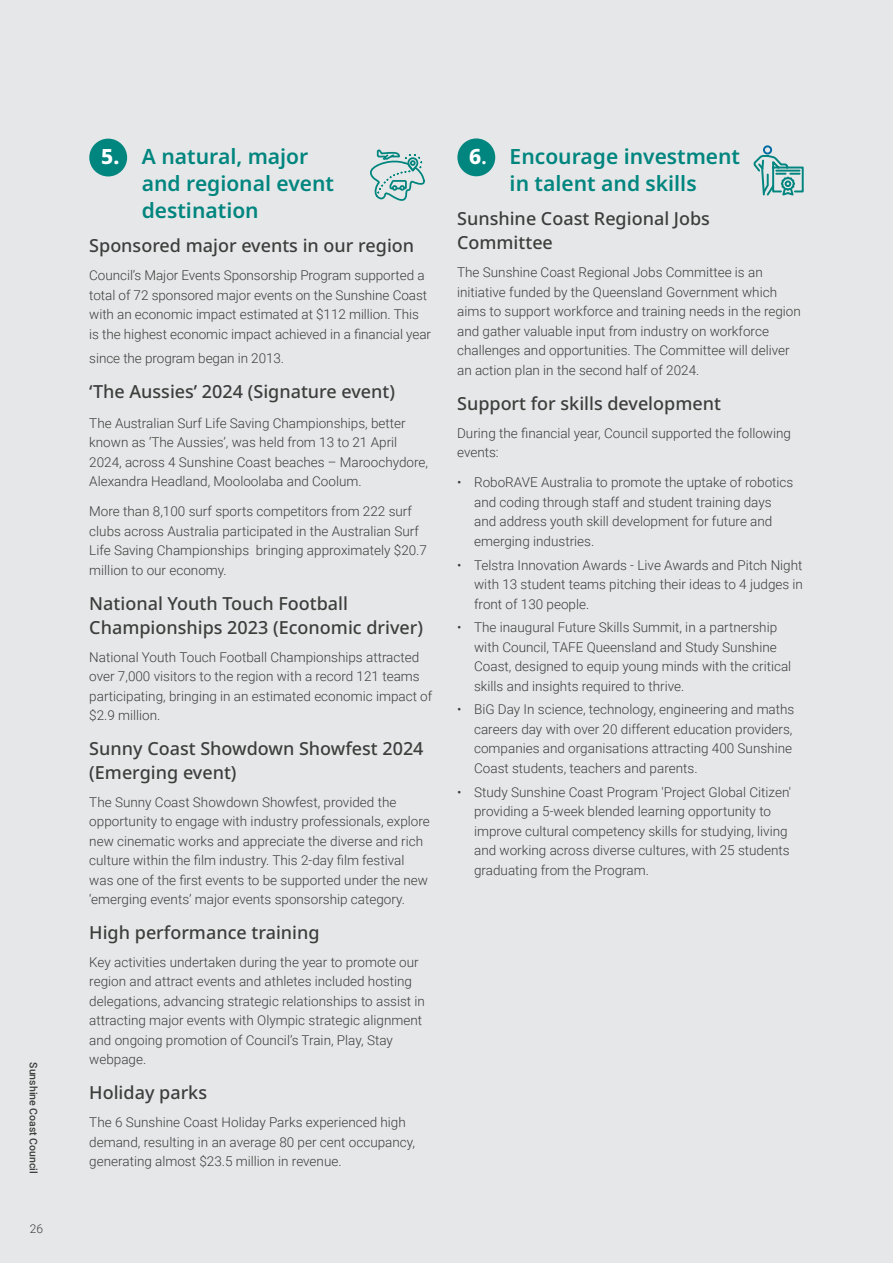
<style>
.page{position:relative;width:893px;height:1263px;background:#e6e7e8}
.page>*{position:absolute;margin:0;border:0;box-sizing:border-box;transform-origin:0 0}
.t1{font:600 21px/27px "Noto Sans";color:#00857f}
.t2{font:500 18px/24px "Noto Sans";color:#3d3d3c}
.t3{font:300 13.5px/19.5px "Roboto";color:#3d3d3c}
.t4{font:300 12px "Roboto";color:#3d3d3c}
.t5{font:500 10.5px "Roboto";color:#3d3d3c}
.s1{font-weight:800;color:#fff}
.s2{color:#fff}
</style>
<div class="page">
<div style="left:89px;top:139px;width:38px;height:37px;background:#00857f;border-radius:50%"></div>
<div style="left:457px;top:138px;width:38px;height:38px;background:#00857f;border-radius:50%"></div>
<svg style="left:370px;top:149px;width:55px;height:52px"></svg>
<div style="left:763px;top:145px;width:9px;height:9px;border:2px solid #006ca3;border-radius:50%"></div>
<svg style="left:753px;top:154px;width:51px;height:42px"></svg>
<p class="t5" style="left:41px;top:1062px;width:113px;rotate:90deg">Sunshine Coast Council</p>
<p class="t4" style="left:30px;top:1220px;width:15px">26</p>
<h1 class="t1" style="left:142px;top:143px;width:194px;text-indent:-41px"><span class="s1">5.</span> A natural, major and regional event destination</h1>
<h2 class="t2" style="left:89px;top:234px;width:326px">Sponsored major events in our region</h2>
<p class="t3" style="left:89px;top:265px;width:343px">Council’s Major Events Sponsorship Program supported a total of 72 sponsored major events on the Sunshine Coast with an economic impact estimated at $112 million. This is the highest economic impact achieved in a financial year</p>
<p class="t3" style="left:89px;top:348px;width:196px">since the program began in 2013.</p>
<h2 class="t2" style="left:89px;top:380px;width:307px">‘The Aussies’ 2024 (Signature event)</h2>
<p class="t3" style="left:89px;top:413px;width:340px">The Australian Surf Life Saving Championships, better known as ‘The Aussies’, was held from 13 to 21 April 2024, across 4 Sunshine Coast beaches – Maroochydore, Alexandra Headland, Mooloolaba and Coolum.</p>
<p class="t3" style="left:89px;top:501px;width:339px">More than 8,100 surf sports competitors from 222 surf clubs across Australia participated in the Australian Surf Life Saving Championships bringing approximately $20.7 million to our economy.</p>
<h2 class="t2" style="left:89px;top:591px;width:335px">National Youth Touch Football<br>Championships 2023 (Economic driver)</h2>
<p class="t3" style="left:89px;top:646px;width:344px">National Youth Touch Football Championships attracted over 7,000 visitors to the region with a record 121 teams participating, bringing in an estimated economic impact of $2.9 million.</p>
<h2 class="t2" style="left:89px;top:737px;width:336px">Sunny Coast Showdown Showfest 2024 (Emerging event)</h2>
<p class="t3" style="left:89px;top:792px;width:342px">The Sunny Coast Showdown Showfest, provided the opportunity to engage with industry professionals, explore new cinematic works and appreciate the diverse and rich culture within the film industry. This 2-day film festival was one of the first events to be supported under the new ‘emerging events’ major events sponsorship category.</p>
<h2 class="t2" style="left:89px;top:921px;width:232px">High performance training</h2>
<p class="t3" style="left:89px;top:952px;width:337px">Key activities undertaken during the year to promote our region and attract events and athletes included hosting delegations, advancing strategic relationships to assist in attracting major events with Olympic strategic alignment and ongoing promotion of Council’s Train, Play, Stay webpage.</p>
<h2 class="t2" style="left:89px;top:1081px;width:119px">Holiday parks</h2>
<p class="t3" style="left:89px;top:1112px;width:327px">The 6 Sunshine Coast Holiday Parks experienced high demand, resulting in an average 80 per cent occupancy, generating almost $23.5 million in revenue.</p>
<h1 class="t1" style="left:469px;top:143px;width:273px;text-align:center"><span class="s1">6</span><span class="s2">.</span> Encourage investment in talent and skills</h1>
<h2 class="t2" style="left:457px;top:207px;width:254px">Sunshine Coast Regional Jobs<br>Committee</h2>
<p class="t3" style="left:457px;top:262px;width:345px">The Sunshine Coast Regional Jobs Committee is an initiative funded by the Queensland Government which aims to support workforce and training needs in the region and gather valuable input from industry on workforce challenges and opportunities. The Committee will deliver an action plan in the second half of 2024.</p>
<h2 class="t2" style="left:457px;top:392px;width:265px">Support for skills development</h2>
<p class="t3" style="left:457px;top:423px;width:335px">During the financial year, Council supported the following events:</p>
<p class="t3" style="left:474px;top:472px;width:321px;text-indent:-17px">• RoboRAVE Australia to promote the uptake of robotics and coding through staff and student training days and address youth skill development for future and emerging industries.</p>
<p class="t3" style="left:474px;top:554px;width:330px;text-align:justify;text-indent:-17px">• Telstra Innovation Awards - Live Awards and Pitch Night with 13 student teams pitching their ideas to 4 judges in front of 130 people.</p>
<p class="t3" style="left:474px;top:617px;width:319px;text-indent:-17px">• The inaugural Future Skills Summit, in a partnership with Council, TAFE Queensland and Study Sunshine Coast, designed to equip young minds with the critical skills and insights required to thrive.</p>
<p class="t3" style="left:474px;top:699px;width:322px;text-indent:-17px">• BiG Day In science, technology, engineering and maths careers day with over 20 different education providers, companies and organisations attracting 400 Sunshine Coast students, teachers and parents.</p>
<p class="t3" style="left:474px;top:782px;width:318px;text-indent:-17px">• Study Sunshine Coast Program 'Project Global Citizen' providing a 5-week blended learning opportunity to improve cultural competency skills for studying, living and working across diverse cultures, with 25 students graduating from the Program.</p>
</div>
